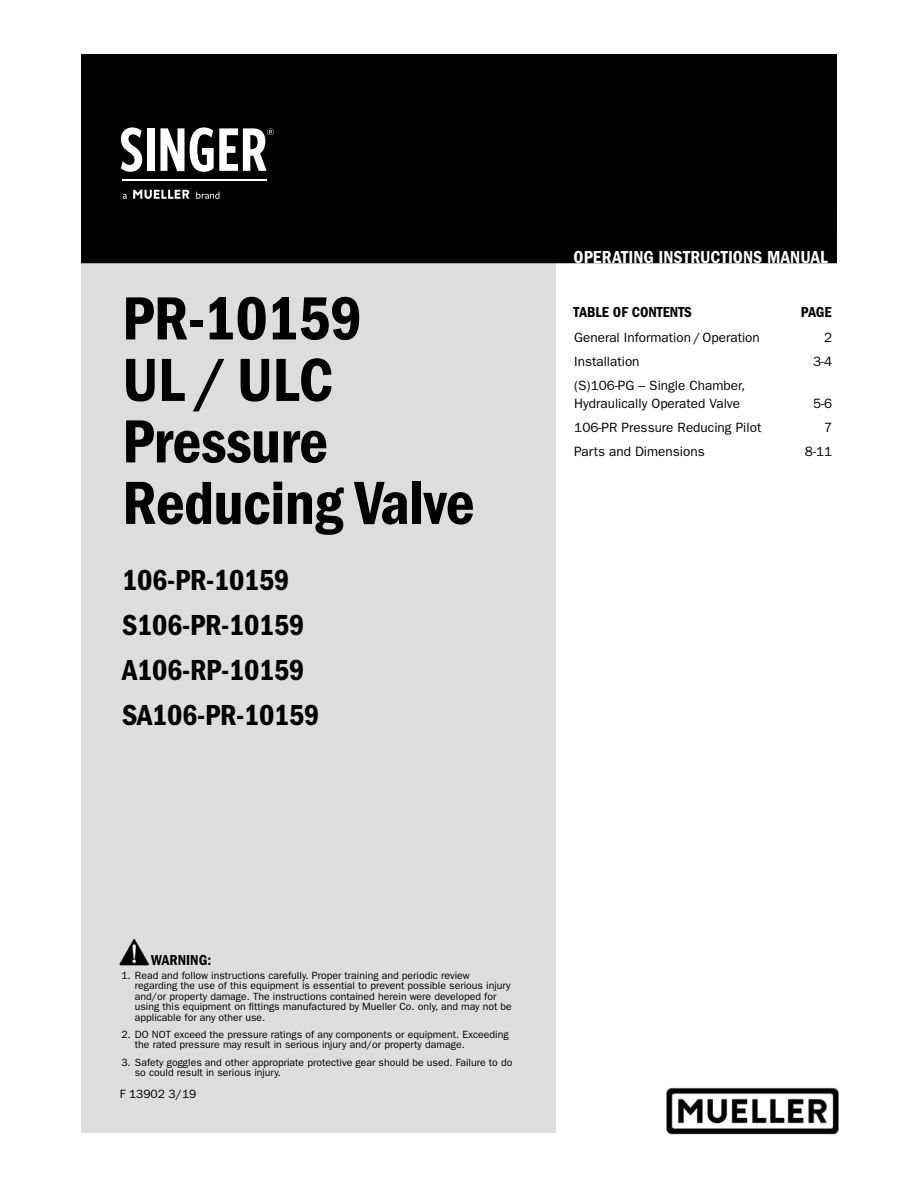
<style>
.page{position:relative;width:918px;height:1188px;background:#fff}
.page>*{position:absolute;margin:0;border:0;box-sizing:border-box;transform-origin:0 0}
.t1{font:63px/61.5px "ITC Franklin Gothic Std Dm Cd";letter-spacing:-.01em;color:#000}
.t2{font:30px/45px "ITC Franklin Gothic Std Dm Cd";letter-spacing:-.01em;color:#000}
.t3{font:18px "ITC Franklin Gothic Std Dm Cd";color:#fff}
.t4{font:15px "ITC Franklin Gothic Std Dm Cd";color:#000}
.t5{font:13.5px/18px "ITC Franklin Gothic Std";color:#000}
.t6{font:12px "ITC Franklin Gothic Std";color:#000}
.t7{font:10.5px/10.5px "ITC Franklin Gothic Std";color:#000}
</style>
<div class="page">
<div style="left:81px;top:253px;width:474px;height:880px;background:#dcddde"></div>
<div style="left:81px;top:54px;width:756px;height:209px;background:#000"></div>
<img style="left:666px;top:1087px;width:173px;height:48px">
<img style="left:119px;top:939px;width:31px;height:27px">
<svg style="left:133px;top:190px;width:56px;height:9px"></svg>
<svg style="left:121px;top:127px;width:21px;height:45px"></svg>
<div style="left:147px;top:128px;width:7px;height:43px;background:#fff"></div>
<svg style="left:123px;top:194px;width:4px;height:5px"></svg>
<svg style="left:196px;top:192px;width:23px;height:7px"></svg>
<hr style="left:123px;top:179px;width:144px;height:1px;background:#fff">
<svg style="left:160px;top:127px;width:114px;height:45px"></svg>
<h1 class="t1" style="left:122px;top:288px;width:354px">PR-10159<br>UL / ULC<br>Pressure<br>Reducing Valve</h1>
<h2 class="t2" style="left:122px;top:558px;width:199px">106-PR-10159<br>S106-PR-10159<br>A106-RP-10159<br>SA106-PR-10159</h2>
<h3 class="t3" style="left:574px;top:247px;width:256px">OPERATING INSTRUCTIONS MANUAL</h3>
<h3 class="t4" style="left:574px;top:303px;width:120px">TABLE OF CONTENTS</h3>
<h3 class="t4" style="left:801px;top:303px;width:32px">PAGE</h3>
<p class="t5" style="left:574px;top:329px;width:187px">General Information / Operation</p>
<p class="t5" style="left:824px;top:329px;width:10px">2</p>
<p class="t5" style="left:574px;top:353px;width:67px">Installation</p>
<p class="t5" style="left:813px;top:353px;width:21px">3-4</p>
<p class="t5" style="left:574px;top:377px;width:172px">(S)106-PG – Single Chamber,<br>Hydraulically Operated Valve</p>
<p class="t5" style="left:813px;top:395px;width:21px">5-6</p>
<p class="t5" style="left:574px;top:419px;width:189px">106-PR Pressure Reducing Pilot</p>
<p class="t5" style="left:824px;top:419px;width:10px">7</p>
<p class="t5" style="left:574px;top:443px;width:132px">Parts and Dimensions</p>
<p class="t5" style="left:805px;top:443px;width:29px">8-11</p>
<h3 class="t4" style="left:151px;top:952px;width:62px">WARNING:</h3>
<p class="t7" style="left:135px;top:970px;width:379px;text-indent:-14px">1. Read and follow instructions carefully. Proper training and periodic review regarding the use of this equipment is essential to prevent possible serious injury and/or property damage. The instructions contained herein were developed for using this equipment on fittings manufactured by Mueller Co. only, and may not be applicable for any other use.</p>
<p class="t7" style="left:135px;top:1029px;width:375px;text-indent:-14px">2. DO NOT exceed the pressure ratings of any components or equipment. Exceeding the rated pressure may result in serious injury and/or property damage.</p>
<p class="t7" style="left:135px;top:1057px;width:379px;text-indent:-14px">3. Safety goggles and other appropriate protective gear should be used. Failure to do so could result in serious injury.</p>
<p class="t6" style="left:120px;top:1087px;width:78px">F 13902 3/19</p>
</div>
